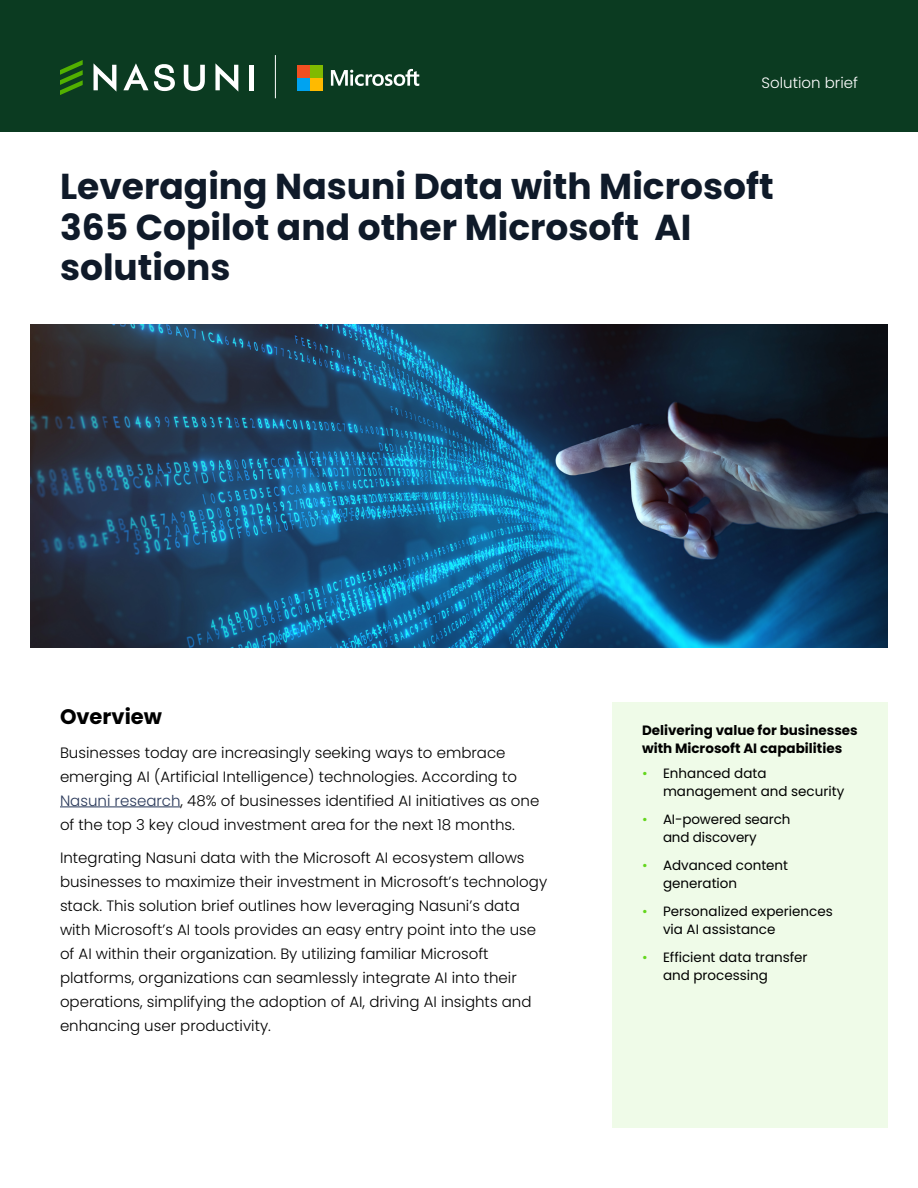
<style>
.page{position:relative;width:918px;height:1188px;background:#fff}
.page>*{position:absolute;margin:0;border:0;box-sizing:border-box;transform-origin:0 0}
.t1{font:700 36px/40.5px "Poppins";color:#0f1a29}
.t2{font:700 21px "Poppins";color:#000}
.t3{font:300 15px/24px "Poppins";color:#000}
.t4{font:300 15px "Poppins";color:#fff}
.t5{font:13.5px/18px "Poppins";color:#000}
.t6{font:700 13.5px/18px "Poppins";color:#000}
.s1{color:#293859}
.s2{color:#63d61c}
</style>
<div class="page">
<div style="left:0;top:0;width:918px;height:132px;background:#0b3b21"></div>
<svg style="left:94px;top:64px;width:22px;height:27px"></svg>
<svg style="left:184px;top:65px;width:21px;height:26px"></svg>
<svg style="left:215px;top:63px;width:23px;height:28px"></svg>
<div style="left:249px;top:65px;width:5px;height:25px;background:#fff"></div>
<svg style="left:123px;top:63px;width:52px;height:28px"></svg>
<svg style="left:60px;top:60px;width:23px;height:35px"></svg>
<img style="left:30px;top:324px;width:858px;height:324px">
<div style="left:612px;top:702px;width:276px;height:426px;background:#effbe8"></div>
<hr style="left:60px;top:807px;width:121px;height:1px;background:#293859">
<svg style="left:331px;top:69px;width:88px;height:17px"></svg>
<div style="left:297px;top:65px;width:12px;height:12px;background:#f24f21"></div>
<div style="left:311px;top:65px;width:12px;height:12px;background:#80ba00"></div>
<div style="left:297px;top:79px;width:12px;height:12px;background:#00a3f0"></div>
<div style="left:311px;top:79px;width:12px;height:12px;background:#ffba00"></div>
<hr style="left:275px;top:55px;width:1px;height:43px;background:#fff">
<p class="t4" style="left:762px;top:74px;width:98px">Solution brief</p>
<h1 class="t1" style="left:60px;top:167px;width:715px">Leveraging Nasuni Data with Microsoft<br>365 Copilot and other Microsoft AI solutions</h1>
<h2 class="t2" style="left:60px;top:705px;width:104px">Overview</h2>
<p class="t3" style="left:60px;top:741px;width:481px">Businesses today are increasingly seeking ways to embrace emerging AI (Artificial Intelligence) technologies. According to <span class="s1">Nasuni research</span>, 48% of businesses identified AI initiatives as one of the top 3 key cloud investment area for the next 18 months.</p>
<p class="t3" style="left:60px;top:846px;width:489px">Integrating Nasuni data with the Microsoft AI ecosystem allows businesses to maximize their investment in Microsoft’s technology stack. This solution brief outlines how leveraging Nasuni’s data with Microsoft’s AI tools provides an easy entry point into the use of AI within their organization. By utilizing familiar Microsoft platforms, organizations can seamlessly integrate AI into their operations, simplifying the adoption of AI, driving AI insights and enhancing user productivity.</p>
<p class="t6" style="left:642px;top:722px;width:217px">Delivering value for businesses with Microsoft AI capabilities</p>
<p class="t5" style="left:663px;top:764px;width:183px;text-indent:-21px"><span class="s2">•</span> Enhanced data management and security</p>
<p class="t5" style="left:663px;top:810px;width:129px;text-indent:-21px"><span class="s2">•</span> AI-powered search and discovery</p>
<p class="t5" style="left:663px;top:856px;width:127px;text-indent:-21px"><span class="s2">•</span> Advanced content generation</p>
<p class="t5" style="left:663px;top:902px;width:171px;text-indent:-21px"><span class="s2">•</span> Personalized experiences via AI assistance</p>
<p class="t5" style="left:663px;top:948px;width:146px;text-indent:-21px"><span class="s2">•</span> Efficient data transfer and processing</p>
</div>
